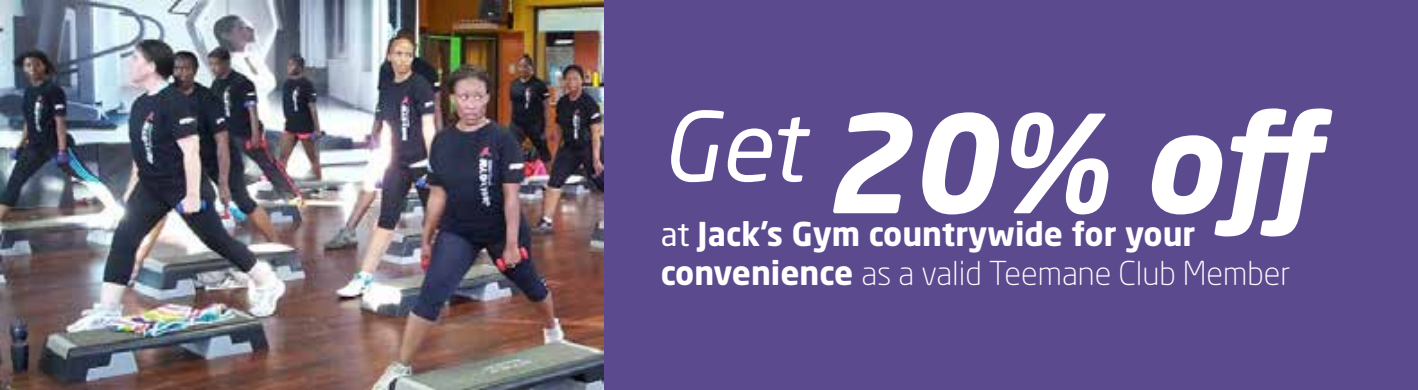
<style>
.page{position:relative;width:1418px;height:390px;background:#fff}
.page>*{position:absolute;margin:0;border:0;box-sizing:border-box;transform-origin:0 0}
.t1{font:italic 700 134px "Neo Sans Std";color:#fff}
.t2{font:italic 95px "Neo Sans Std";color:#fff}
.t3{font:300 32.5px "Neo Sans Std";color:#fff}
.t4{font:700 32.5px "Neo Sans Std";color:#fff}
.s1{font-weight:700}
.s2{font-weight:400}
</style>
<div class="page">
<div style="left:443px;top:0;width:974px;height:390px;background:#5b4b8e"></div>
<img style="left:0;top:0;width:604px;height:390px">
<h1 class="t1" style="left:821px;top:78px;width:515px">20% off</h1>
<p class="t3" style="left:661px;top:254px;width:631px"><span class="s1">convenience</span> as a valid Teemane Club Member</p>
<h2 class="t2" style="left:661px;top:88px;width:144px">Get</h2>
<p class="t4" style="left:661px;top:213px;width:536px"><span class="s2">at</span> Jack’s Gym countrywide for your</p>
</div>
